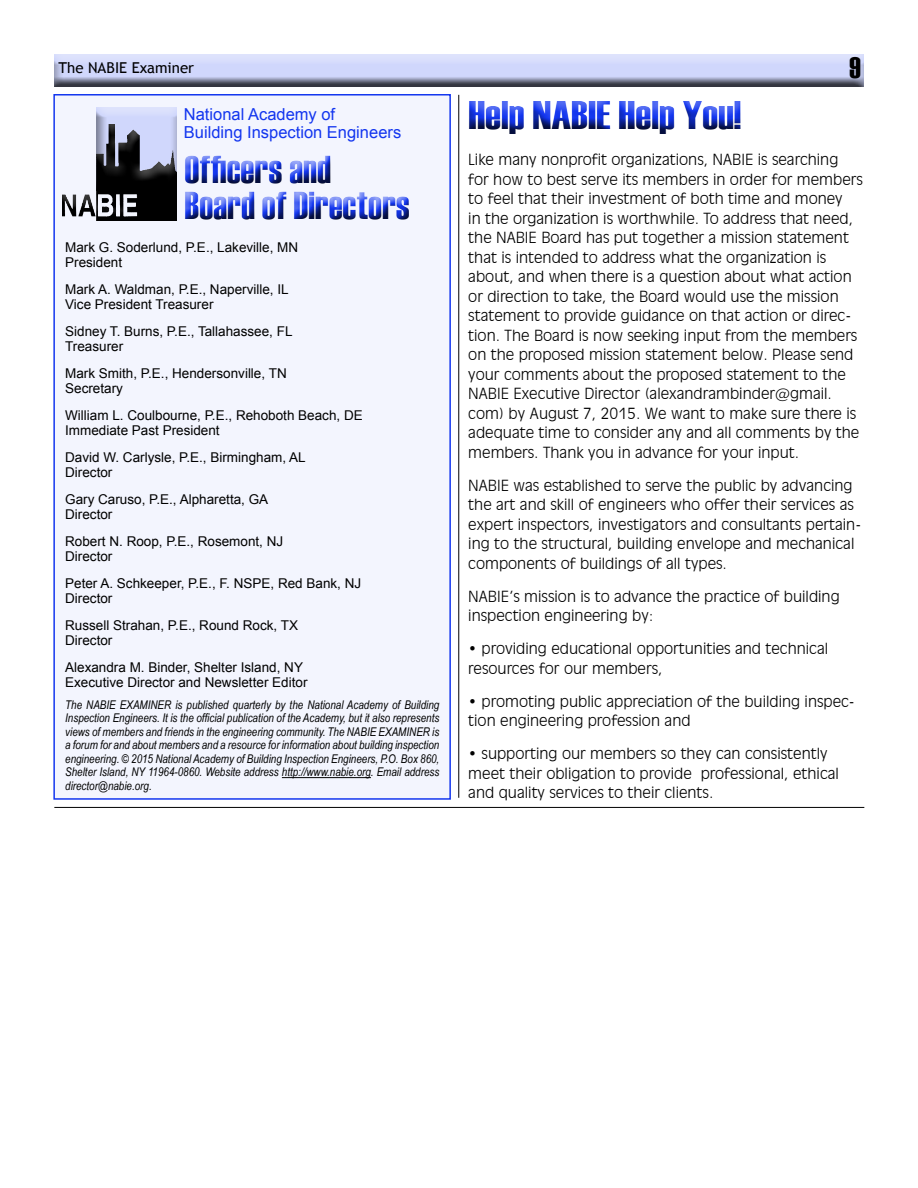
<style>
.page{position:relative;width:918px;height:1188px;background:#fff}
.page>*{position:absolute;margin:0;border:0;box-sizing:border-box;transform-origin:0 0}
.t1{font:39.9px "Haettenschweiler";color:#1336ef;scale:1.12 1}
.t2{font:39px/36px "Haettenschweiler";color:#1336ef}
.t3{font:30px "Haettenschweiler";color:#000}
.t4{font:16.5px/18px "Arial";color:#1336ef}
.t5{font:300 15px/19.5px "Incised 901 BT";color:#000}
.t6{font:15px "Trebuchet MS";color:#000}
.t7{font:13.5px/15px "Arial";color:#000}
.t8{font:italic 12px/13.5px "Arial Narrow";color:#000;text-align:justify}
</style>
<div class="page">
<div style="left:41px;top:45px;width:823px;height:42px;background:#000;opacity:.75"></div>
<div style="left:53px;top:94px;width:398px;height:706px;background:#f3f5fe;border:2px solid #1336ef"></div>
<svg style="left:96px;top:107px;width:81px;height:17px"></svg>
<svg style="left:62px;top:124px;width:115px;height:97px"></svg>
<div style="left:180px;top:142px;width:270px;height:100px;background:#000;opacity:.75"></div>
<hr style="left:282px;top:777px;width:89px;height:1px;background:#000">
<div style="left:462px;top:87px;width:428px;height:59px;background:#000;opacity:.75"></div>
<hr style="left:54px;top:807px;width:810px;height:1px;background:#000">
<hr style="left:458px;top:95px;width:1px;height:703px;background:#000">
<p class="t6" style="left:58px;top:59px;width:137px">The NABIE Examiner</p>
<h3 class="t3" style="left:850px;top:47px;width:13px">9</h3>
<p class="t4" style="left:184px;top:105px;width:219px">National Academy of<br>Building Inspection Engineers</p>
<h2 class="t2" style="left:185px;top:151px;width:227px">Officers and<br>Board of Directors</h2>
<p class="t7" style="left:65px;top:240px;width:235px">Mark G. Soderlund, P.E., Lakeville, MN<br>President</p>
<p class="t7" style="left:65px;top:282px;width:225px">Mark A. Waldman, P.E., Naperville, IL<br>Vice President Treasurer</p>
<p class="t7" style="left:65px;top:324px;width:229px">Sidney T. Burns, P.E., Tallahassee, FL<br>Treasurer</p>
<p class="t7" style="left:65px;top:366px;width:223px">Mark Smith, P.E., Hendersonville, TN<br>Secretary</p>
<p class="t7" style="left:65px;top:408px;width:299px">William L. Coulbourne, P.E., Rehoboth Beach, DE<br>Immediate Past President</p>
<p class="t7" style="left:65px;top:450px;width:242px">David W. Carlysle, P.E., Birmingham, AL<br>Director</p>
<p class="t7" style="left:65px;top:492px;width:205px">Gary Caruso, P.E., Alpharetta, GA<br>Director</p>
<p class="t7" style="left:65px;top:534px;width:220px">Robert N. Roop, P.E., Rosemont, NJ<br>Director</p>
<p class="t7" style="left:65px;top:576px;width:298px">Peter A. Schkeeper, P.E., F. NSPE, Red Bank, NJ<br>Director</p>
<p class="t7" style="left:65px;top:618px;width:234px">Russell Strahan, P.E., Round Rock, TX<br>Director</p>
<p class="t7" style="left:65px;top:660px;width:244px">Alexandra M. Binder, Shelter Island, NY<br>Executive Director and Newsletter Editor</p>
<p class="t8" style="left:65px;top:698px;width:376px">The NABIE EXAMINER is published quarterly by the National Academy of Building Inspection Engineers. It is the official publication of the Academy, but it also represents views of members and friends in the engineering community. The NABIE EXAMINER is a forum for and about members and a resource for information about building inspection engineering. © 2015 National Academy of Building Inspection Engineers, P.O. Box 860, Shelter Island, NY 11964-0860. Website address http://www.nabie.org. Email address director@nabie.org.</p>
<h1 class="t1" style="left:468px;top:88px;width:245px">Help NABIE Help You!</h1>
<p class="t5" style="left:468px;top:150px;width:396px">Like many nonprofit organizations, NABIE is searching<br>for how to best serve its members in order for members to feel that their investment of both time and money<br>in the organization is worthwhile. To address that need, the NABIE Board has put together a mission statement that is intended to address what the organization is about, and when there is a question about what action or direction to take, the Board would use the mission statement to provide guidance on that action or direc&shy;tion. The Board is now seeking input from the members on the proposed mission statement below. Please send your comments about the proposed statement to the NABIE Executive Director (alexandrambinder@gmail. com) by August 7, 2015. We want to make sure there is adequate time to consider any and all comments by the members. Thank you in advance for your input.</p>
<p class="t5" style="left:468px;top:475px;width:394px">NABIE was established to serve the public by advancing the art and skill of engineers who offer their services as expert inspectors, investigators and consultants pertain&shy;ing to the structural, building envelope and mechanical components of buildings of all types.</p>
<p class="t5" style="left:468px;top:586px;width:373px">NABIE’s mission is to advance the practice of building inspection engineering by:</p>
<p class="t5" style="left:468px;top:639px;width:361px">• providing educational opportunities and technical resources for our members,</p>
<p class="t5" style="left:468px;top:691px;width:388px">• promoting public appreciation of the building inspec&shy;tion engineering profession and</p>
<p class="t5" style="left:468px;top:744px;width:372px">• supporting our members so they can consistently meet their obligation to provide professional, ethical and quality services to their clients.</p>
</div>
